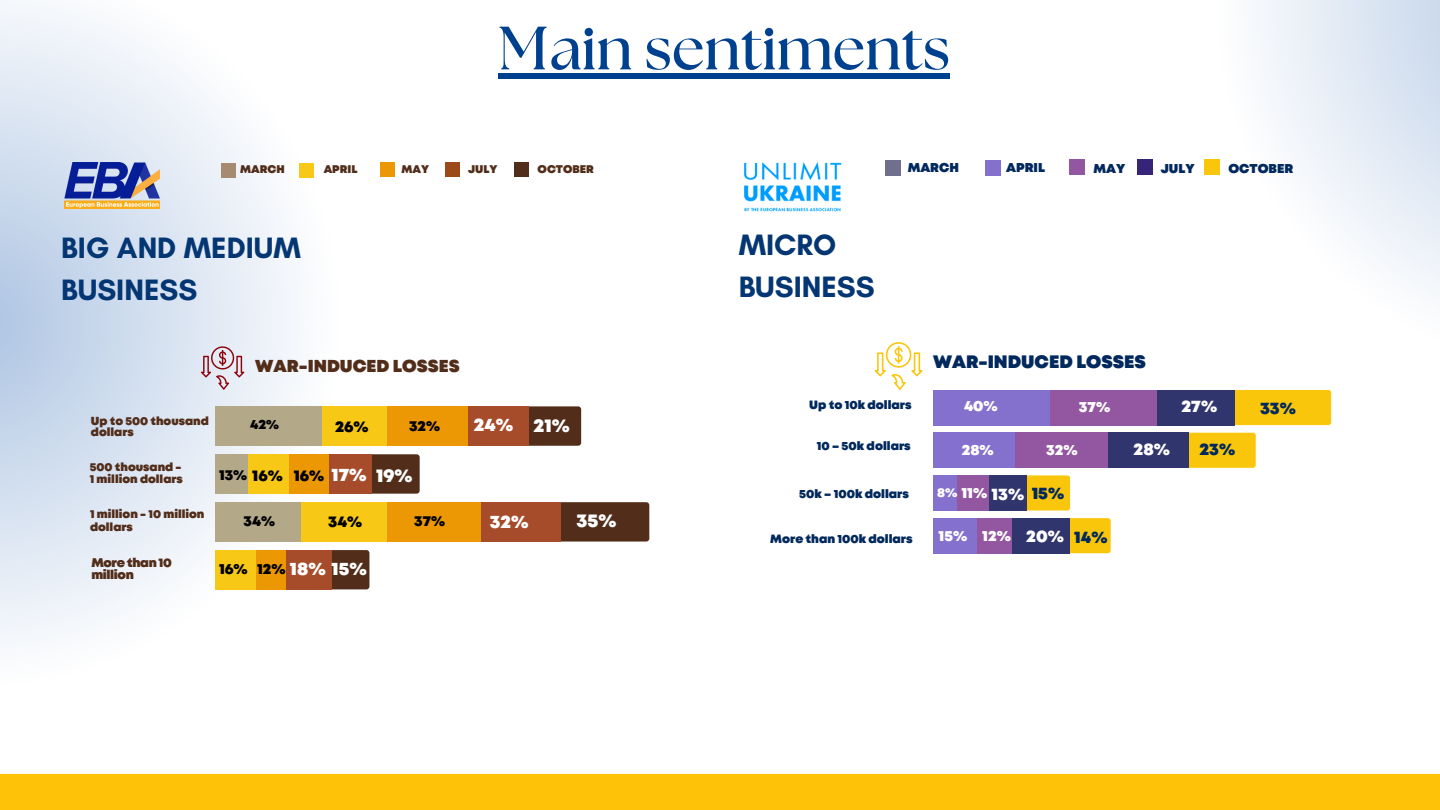
<style>
.page{position:relative;width:1440px;height:810px;background:#fff}
.page>*{position:absolute;margin:0;border:0;box-sizing:border-box;transform-origin:0 0}
.t1{font:700 61px "The Seasons";color:#00418f}
.t2{font:700 30px/42px "Glacial Indifference";color:#033672}
.t3{font:900 18.7px "Mont";color:#fff}
.t4{font:900 18.2px "Mont";color:#fff}
.t5{font:900 18px "Mont";color:#02295d}
.t6{font:900 17.3px "Mont";color:#522e1a}
.t7{font:900 16.9px "Mont";color:#fff}
.t8{font:900 16.9px "Mont";color:#02295d}
.t9{font:900 15.7px "Mont";color:#000}
.t10{font:900 14.9px "Mont";color:#fff}
.t11{font:900 14.8px "Mont";color:#000}
.t12{font:900 14.6px "Mont";color:#000}
.t13{font:900 13.5px "Mont";color:#000}
.t14{font:900 12.8px "Mont";color:#02295d}
.t15{font:900 12.6px/12.2px "Mont";letter-spacing:-.025em;color:#522e1a}
.t16{font:900 12px "Mont";color:#02295d}
.t17{font:900 11.6px/10.6px "Mont";color:#522e1a}
.t18{font:900 11.1px "Mont";color:#522e1a}
.s1{font-size:15.7px}
.s2{font-size:12.9px}
.s3{color:#02295d}
</style>
<div class="page">
<svg style="left:0;top:4px;width:370px;height:638px"></svg>
<svg style="left:1204px;top:0;width:236px;height:400px"></svg>
<div style="left:0;top:774px;width:1440px;height:36px;background:#fec209"></div>
<div style="left:499px;top:73px;width:451px;height:6px;background:#00418f"></div>
<img style="left:64px;top:162px;width:96px;height:47px">
<div style="left:221px;top:163px;width:14px;height:14px;background:#a78b71"></div>
<div style="left:299px;top:163px;width:14px;height:14px;background:#f7c815"></div>
<div style="left:381px;top:162px;width:14px;height:14px;background:#ec9704"></div>
<div style="left:446px;top:162px;width:14px;height:14px;background:#9c4a1a"></div>
<div style="left:514px;top:162px;width:14px;height:14px;background:#522e1a"></div>
<svg style="left:201px;top:346px;width:43px;height:44px;background:#d3bfc8"></svg>
<div style="left:528px;top:406px;width:53px;height:40px;background:#522e1a"></div>
<svg style="left:372px;top:454px;width:48px;height:40px;background:#56331f"></svg>
<div style="left:561px;top:502px;width:88px;height:40px;background:#522e1a"></div>
<svg style="left:331px;top:550px;width:38px;height:39px"></svg>
<div style="left:215px;top:406px;width:313px;height:40px;background:#a74c2a"></div>
<div style="left:215px;top:454px;width:157px;height:40px;background:#a74c2a"></div>
<div style="left:215px;top:502px;width:346px;height:40px;background:#a74c2a"></div>
<div style="left:215px;top:550px;width:116px;height:39px;background:#a74c2a"></div>
<div style="left:215px;top:406px;width:253px;height:40px;background:#ec9704"></div>
<div style="left:215px;top:454px;width:114px;height:40px;background:#ec9704"></div>
<div style="left:215px;top:502px;width:265px;height:40px;background:#ec9704"></div>
<div style="left:215px;top:550px;width:71px;height:39px;background:#ec9704"></div>
<div style="left:215px;top:406px;width:172px;height:40px;background:#f7c815"></div>
<div style="left:215px;top:454px;width:73px;height:40px;background:#f7c815"></div>
<div style="left:215px;top:502px;width:172px;height:40px;background:#f7c815"></div>
<div style="left:215px;top:550px;width:41px;height:39px;background:#f7c815"></div>
<div style="left:215px;top:406px;width:106px;height:40px;background:#b3a888"></div>
<div style="left:215px;top:454px;width:33px;height:40px;background:#b3a888"></div>
<div style="left:215px;top:502px;width:86px;height:40px;background:#b3a888"></div>
<img style="left:744px;top:162px;width:98px;height:50px">
<div style="left:886px;top:160px;width:15px;height:16px;background:#706f8e"></div>
<div style="left:985px;top:160px;width:16px;height:16px;background:#8471cd"></div>
<div style="left:1069px;top:159px;width:16px;height:16px;background:#9356a0"></div>
<div style="left:1137px;top:160px;width:15px;height:15px;background:#342579"></div>
<div style="left:1204px;top:160px;width:16px;height:15px;background:#fac60b"></div>
<svg style="left:875px;top:342px;width:48px;height:48px"></svg>
<div style="left:1235px;top:390px;width:96px;height:35px;background:#fac60b"></div>
<div style="left:1189px;top:433px;width:67px;height:35px;background:#fac60b"></div>
<div style="left:1027px;top:475px;width:43px;height:36px;background:#fac60b"></div>
<svg style="left:1070px;top:518px;width:41px;height:35px"></svg>
<div style="left:934px;top:390px;width:301px;height:35px;background:#31356e"></div>
<div style="left:934px;top:433px;width:255px;height:35px;background:#31356e"></div>
<div style="left:934px;top:475px;width:93px;height:36px;background:#31356e"></div>
<div style="left:934px;top:518px;width:136px;height:35px;background:#31356e"></div>
<div style="left:934px;top:390px;width:223px;height:35px;background:#9356a0"></div>
<div style="left:934px;top:433px;width:174px;height:35px;background:#9356a0"></div>
<div style="left:934px;top:475px;width:55px;height:36px;background:#9356a0"></div>
<div style="left:934px;top:518px;width:78px;height:35px;background:#9356a0"></div>
<div style="left:934px;top:390px;width:116px;height:35px;background:#8471cd"></div>
<div style="left:934px;top:433px;width:81px;height:35px;background:#8471cd"></div>
<div style="left:934px;top:475px;width:23px;height:36px;background:#8471cd"></div>
<div style="left:934px;top:518px;width:43px;height:35px;background:#8471cd"></div>
<h1 class="t1" style="left:499px;top:21px;width:453px">Main sentiments</h1>
<p class="t18" style="left:240px;top:165px;width:46px">MARCH</p>
<p class="t18" style="left:324px;top:165px;width:35px">APRIL</p>
<p class="t18" style="left:402px;top:165px;width:29px">MAY</p>
<p class="t18" style="left:468px;top:165px;width:31px">JULY</p>
<p class="t18" style="left:538px;top:165px;width:58px">OCTOBER</p>
<h2 class="t2" style="left:61px;top:227px;width:241px">BIG AND MEDIUM<br>BUSINESS</h2>
<h3 class="t6" style="left:255px;top:360px;width:206px">WAR-INDUCED LOSSES</h3>
<p class="t17" style="left:91px;top:417px;width:119px">Up to 500 thousand dollars</p>
<p class="t17" style="left:90px;top:462px;width:95px;line-height:12.2px">500 thousand -<br>1 million dollars</p>
<p class="t17" style="left:90px;top:508px;width:116px;line-height:13px">1 million - 10 million dollars</p>
<p class="t15" style="left:91px;top:557px;width:82px">More than 10 million</p>
<p class="t13" style="left:250px;top:419px;width:31px">42%</p>
<h3 class="t9" style="left:335px;top:420px;width:35px">26%</h3>
<p class="t12" style="left:409px;top:421px;width:32px">32%</p>
<p class="t12" style="left:219px;top:470px;width:65px">13% <span class="s1">16%</span></p>
<h3 class="t9" style="left:294px;top:470px;width:32px">16%</h3>
<h3 class="t4" style="left:332px;top:468px;width:37px">17%</h3>
<h3 class="t3" style="left:376px;top:468px;width:38px">19%</h3>
<p class="t12" style="left:244px;top:516px;width:33px">34%</p>
<p class="t11" style="left:219px;top:563px;width:30px">16%</p>
<h3 class="t9" style="left:328px;top:516px;width:35px">34%</h3>
<h3 class="t4" style="left:290px;top:561px;width:78px">18% 15%</h3>
<p class="t11" style="left:257px;top:563px;width:30px">12%</p>
<p class="t12" style="left:414px;top:516px;width:32px">37%</p>
<h3 class="t4" style="left:474px;top:418px;width:41px">24%</h3>
<h3 class="t3" style="left:533px;top:419px;width:38px">21%</h3>
<h3 class="t4" style="left:490px;top:514px;width:40px">32%</h3>
<h3 class="t3" style="left:577px;top:514px;width:41px">35%</h3>
<h2 class="t2" style="left:739px;top:223px;width:138px">MICRO<br>BUSINESS</h2>
<p class="t14" style="left:908px;top:163px;width:53px">MARCH</p>
<p class="t14" style="left:1006px;top:163px;width:40px">APRIL</p>
<p class="t14" style="left:1093px;top:163px;width:33px">MAY</p>
<p class="t14" style="left:1161px;top:164px;width:35px">JULY</p>
<p class="t14" style="left:1228px;top:164px;width:66px">OCTOBER</p>
<h3 class="t5" style="left:933px;top:355px;width:215px">WAR-INDUCED LOSSES</h3>
<p class="t16" style="left:809px;top:400px;width:104px">Up to 10k dollars</p>
<p class="t16" style="left:817px;top:442px;width:96px">10 – 50k dollars</p>
<p class="t16" style="left:799px;top:489px;width:111px">50k – 100k dollars</p>
<p class="t16" style="left:770px;top:534px;width:144px">More than 100k dollars</p>
<p class="t10" style="left:964px;top:401px;width:35px">40%</p>
<p class="t10" style="left:1079px;top:401px;width:33px">37%</p>
<p class="t10" style="left:962px;top:444px;width:34px">28%</p>
<p class="t10" style="left:1046px;top:444px;width:33px">32%</p>
<p class="t10" style="left:937px;top:487px;width:52px"><span class="s2">8%</span> 11%</p>
<p class="t10" style="left:939px;top:530px;width:74px">15% 12%</p>
<h3 class="t7" style="left:992px;top:487px;width:74px">13% <span class="s3">15%</span></h3>
<h3 class="t7" style="left:1026px;top:530px;width:39px">20%</h3>
<h3 class="t8" style="left:1074px;top:530px;width:35px">14%</h3>
<h3 class="t7" style="left:1181px;top:399px;width:37px">27%</h3>
<h3 class="t7" style="left:1134px;top:443px;width:38px">28%</h3>
<h3 class="t8" style="left:1199px;top:442px;width:37px">23%</h3>
<h3 class="t8" style="left:1260px;top:401px;width:37px">33%</h3>
</div>
